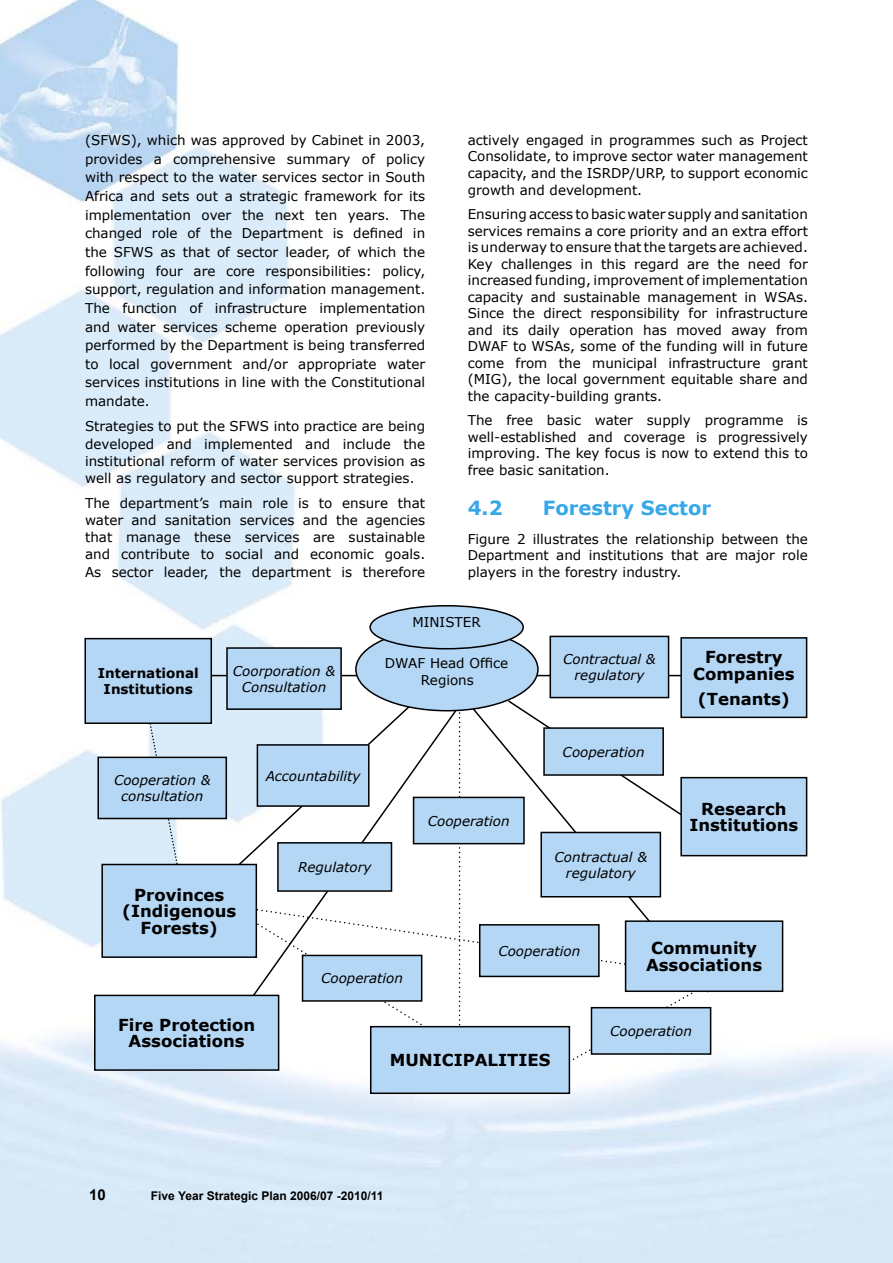
<style>
.page{position:relative;width:893px;height:1263px;background:#fff}
.page>*{position:absolute;margin:0;border:0;box-sizing:border-box;transform-origin:0 0}
.SUB_heading_14pt_-_6_2{font:700 19.5px "Verdana";color:#36a7e9}
.t1{font:700 16.5px/16.5px "Verdana";color:#000;text-align:center}
.t2{font:700 15px "Arial";color:#000}
.t3{font:13.5px/16.5px "Verdana";color:#000;text-align:justify}
.t4{font:italic 13.5px/16.5px "Verdana";color:#000;text-align:center}
.t5{font:700 13.5px/16.5px "Verdana";color:#000;text-align:center}
.t6{font:700 12px "Arial";color:#000}
</style>
<div class="page">
<img style="left:0;top:0;width:347px;height:947px">
<svg style="left:239px;top:699px;width:486px;height:374px"></svg>
<svg style="left:215px;top:708px;width:245px;height:340px"></svg>
<hr style="left:211px;top:675px;width:547px;height:1px;background:#000">
<svg style="left:145px;top:724px;width:41px;height:140px"></svg>
<svg style="left:194px;top:701px;width:221px;height:206px"></svg>
<div style="left:356px;top:628px;width:182px;height:83px;background:#b4d7f5;border-radius:50%"></div>
<div style="left:370px;top:606px;width:153px;height:43px;background:#b4d7f5;border-radius:50%"></div>
<div style="left:369px;top:605px;width:155px;height:44px;border:2px solid #000;border-radius:50%"></div>
<div style="left:85px;top:639px;width:126px;height:84px;background:#b4d7f5"></div>
<div style="left:84px;top:638px;width:128px;height:86px;border:2px solid #000"></div>
<div style="left:98px;top:757px;width:128px;height:61px;background:#b4d7f5"></div>
<div style="left:97px;top:757px;width:130px;height:62px;border:2px solid #000"></div>
<div style="left:257px;top:745px;width:112px;height:61px;background:#b4d7f5"></div>
<div style="left:257px;top:744px;width:113px;height:63px;border:2px solid #000"></div>
<div style="left:278px;top:843px;width:113px;height:48px;background:#b4d7f5"></div>
<div style="left:277px;top:842px;width:115px;height:50px;border:2px solid #000"></div>
<div style="left:227px;top:648px;width:114px;height:61px;background:#b4d7f5"></div>
<div style="left:226px;top:647px;width:116px;height:63px;border:2px solid #000"></div>
<div style="left:102px;top:864px;width:154px;height:93px;background:#b4d7f5"></div>
<div style="left:101px;top:864px;width:156px;height:94px;border:2px solid #000"></div>
<div style="left:95px;top:995px;width:184px;height:75px;background:#b4d7f5"></div>
<div style="left:94px;top:995px;width:185px;height:76px;border:2px solid #000"></div>
<div style="left:303px;top:955px;width:119px;height:46px;background:#b4d7f5"></div>
<div style="left:302px;top:955px;width:120px;height:47px;border:2px solid #000"></div>
<div style="left:371px;top:1027px;width:198px;height:66px;background:#b4d7f5"></div>
<div style="left:370px;top:1026px;width:200px;height:68px;border:2px solid #000"></div>
<div style="left:550px;top:636px;width:119px;height:61px;background:#b4d7f5"></div>
<div style="left:549px;top:636px;width:120px;height:62px;border:2px solid #000"></div>
<div style="left:681px;top:638px;width:126px;height:79px;background:#b4d7f5"></div>
<div style="left:680px;top:637px;width:127px;height:81px;border:2px solid #000"></div>
<div style="left:414px;top:797px;width:110px;height:47px;background:#b4d7f5"></div>
<div style="left:413px;top:797px;width:112px;height:47px;border:2px solid #000"></div>
<div style="left:544px;top:728px;width:119px;height:47px;background:#b4d7f5"></div>
<div style="left:543px;top:727px;width:121px;height:49px;border:2px solid #000"></div>
<div style="left:681px;top:778px;width:126px;height:78px;background:#b4d7f5"></div>
<div style="left:680px;top:777px;width:127px;height:79px;border:2px solid #000"></div>
<div style="left:626px;top:921px;width:157px;height:70px;background:#b4d7f5"></div>
<div style="left:625px;top:920px;width:158px;height:72px;border:2px solid #000"></div>
<div style="left:541px;top:832px;width:119px;height:65px;background:#b4d7f5"></div>
<div style="left:540px;top:832px;width:121px;height:65px;border:2px solid #000"></div>
<div style="left:591px;top:1008px;width:120px;height:46px;background:#b4d7f5"></div>
<div style="left:591px;top:1007px;width:120px;height:48px;border:2px solid #000"></div>
<div style="left:480px;top:925px;width:119px;height:51px;background:#b4d7f5"></div>
<div style="left:479px;top:924px;width:121px;height:53px;border:2px solid #000"></div>
<p class="t3" style="left:85px;top:130px;width:342px;line-height:18.6px">(SFWS), which was approved by Cabinet in 2003, provides a comprehensive summary of policy with respect to the water services sector in South Africa and sets out a strategic framework for its implementation over the next ten years. The changed role of the Department is defined in the SFWS as that of sector leader, of which the following four are core responsibilities: policy, support, regulation and information management.<br>The function of infrastructure implementation and water services scheme operation previously performed by the Department is being transferred to local government and/or appropriate water services institutions in line with the Constitutional mandate.</p>
<p class="t3" style="left:85px;top:417px;width:342px;line-height:17.1px">Strategies to put the SFWS into practice are being developed and implemented and include the institutional reform of water services provision as well as regulatory and sector support strategies.</p>
<p class="t3" style="left:85px;top:494px;width:342px;line-height:17.1px">The department’s main role is to ensure that water and sanitation services and the agencies that manage these services are sustainable and contribute to social and economic goals.<br>As sector leader, the department is therefore</p>
<p class="t3" style="left:468px;top:131px;width:342px">actively engaged in programmes such as Project Consolidate, to improve sector water management capacity, and the ISRDP/URP, to support economic growth and development.</p>
<p class="t3" style="left:468px;top:205px;width:342px">Ensuring access to basic water supply and sanitation services remains a core priority and an extra effort is underway to ensure that the targets are achieved.<br>Key challenges in this regard are the need for increased funding, improvement of implementation capacity and sustainable management in WSAs.<br>Since the direct responsibility for infrastructure and its daily operation has moved away from DWAF to WSAs, some of the funding will in future come from the municipal infrastructure grant (MIG), the local government equitable share and the capacity-building grants.</p>
<p class="t3" style="left:468px;top:412px;width:342px">The free basic water supply programme is well-established and coverage is progressively improving. The key focus is now to extend this to free basic sanitation.</p>
<p class="SUB_heading_14pt_-_6_2" style="left:468px;top:496px;width:36px">4.2</p>
<p class="SUB_heading_14pt_-_6_2" style="left:543px;top:496px;width:170px">Forestry Sector</p>
<p class="t3" style="left:468px;top:530px;width:342px">Figure 2 illustrates the relationship between the Department and institutions that are major role players in the forestry industry.</p>
<p class="t5" style="left:98px;top:664px;width:102px">International<br>Institutions</p>
<p class="t4" style="left:233px;top:662px;width:104px">Coorporation &amp;<br>Consultation</p>
<p class="t3" style="left:412px;top:613px;width:70px">MINISTER</p>
<p class="t3" style="left:385px;top:655px;width:125px;text-align:center">DWAF Head Office<br>Regions</p>
<p class="t4" style="left:563px;top:650px;width:94px">Contractual &amp; regulatory</p>
<p class="t1" style="left:693px;top:648px;width:103px">Forestry<br>Companies</p>
<p class="t1" style="left:698px;top:690px;width:93px">(Tenants)</p>
<p class="t4" style="left:114px;top:771px;width:98px">Cooperation &amp; consultation</p>
<p class="t4" style="left:266px;top:767px;width:96px">Accountability</p>
<p class="t1" style="left:122px;top:886px;width:115px">Provinces (Indigenous<br>Forests)</p>
<p class="t4" style="left:298px;top:858px;width:75px">Regulatory</p>
<p class="t4" style="left:428px;top:812px;width:83px">Cooperation</p>
<p class="t4" style="left:563px;top:743px;width:83px">Cooperation</p>
<p class="t4" style="left:554px;top:848px;width:94px">Contractual &amp; regulatory</p>
<p class="t1" style="left:689px;top:800px;width:111px">Research<br>Institutions</p>
<p class="t4" style="left:498px;top:942px;width:83px">Cooperation</p>
<p class="t1" style="left:646px;top:939px;width:118px">Community<br>Associations</p>
<p class="t1" style="left:118px;top:1016px;width:139px">Fire Protection<br>Associations</p>
<p class="t4" style="left:321px;top:970px;width:83px">Cooperation</p>
<p class="t1" style="left:390px;top:1051px;width:162px">MUNICIPALITIES</p>
<p class="t2" style="left:89px;top:1186px;width:18px">10</p>
<p class="t6" style="left:151px;top:1188px;width:234px">Five Year Strategic Plan 2006/07 -2010/11</p>
<p class="t4" style="left:610px;top:1022px;width:83px">Cooperation</p>
</div>
